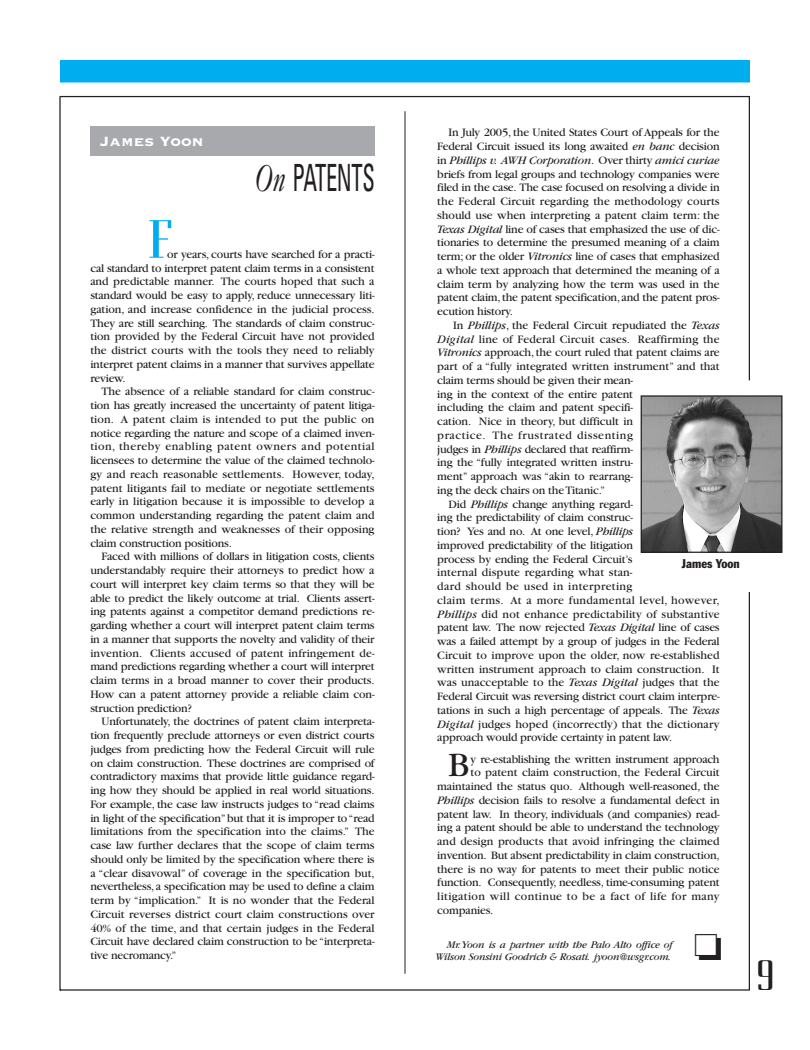
<style>
.page{position:relative;width:810px;height:1050px;background:#fff}
.page>*{position:absolute;margin:0;border:0;box-sizing:border-box;transform-origin:0 0}
.t1{font:500 53.75px "Eden";color:#00aeef}
.t2{font:500 42.5px "Eden";color:#231f20;scale:.95 1}
.t3{font:condensed 37.5px "Univers";letter-spacing:-.015em;color:#231f20;scale:.6 1}
.t4{font:35.75px "Garamond";color:#231f20}
.t5{font:17.5px "Copperplate Thirty Three BC";color:#fff}
.t6{font:condensed 12.5px "Franklin Gothic";color:#231f20}
.t7{font:11.88px/13.8px "Garamond";letter-spacing:-.015em;color:#231f20;text-align:justify}
.t8{font:11.88px "Garamond";letter-spacing:.005em;color:#231f20}
.t9{font:11.88px "Garamond";letter-spacing:.01em;color:#231f20}
.t10{font:11.88px "Garamond";letter-spacing:.03em;color:#231f20}
.t11{font:11.88px "Garamond";letter-spacing:.015em;color:#231f20}
.t12{font:11.88px "Garamond";letter-spacing:.025em;color:#231f20}
.t13{font:11.88px "Garamond";letter-spacing:.045em;color:#231f20}
.t14{font:italic 10.62px "Garamond";letter-spacing:-.015em;color:#231f20}
.s1{font-family:"Caslon Five Forty";font-style:italic;font-stretch:normal}
.s2{font-style:italic}
</style>
<div class="page">
<hr style="left:60px;top:96px;width:690px;height:1px;background:#231f20">
<div style="left:60px;top:60px;width:690px;height:22px;background:#00aeef"></div>
<hr style="left:405px;top:111px;width:1px;height:863px;background:#231f20">
<div style="left:90px;top:126px;width:285px;height:30px;background:#a7a9ac"></div>
<hr style="left:60px;top:989px;width:690px;height:2px;background:#231f20">
<hr style="left:59px;top:96px;width:2px;height:895px;background:#231f20">
<img style="left:643px;top:397px;width:137px;height:154px">
<div style="left:641px;top:395px;width:141px;height:158px;border:1px solid #231f20"></div>
<hr style="left:749px;top:96px;width:1px;height:284px;background:#231f20">
<hr style="left:749px;top:592px;width:1px;height:398px;background:#231f20">
<h3 class="t5" style="left:100px;top:129px;width:105px">James Yoon</h3>
<h3 class="t3" style="left:255px;top:164px;width:201px"><span class="s1">On</span> PATENTS</h3>
<h1 class="t1" style="left:149px;top:219px;width:26px">F</h1>
<p class="t7" style="left:90px;top:248px;width:286px;text-indent:77px">or years, courts have searched for a practi&shy;cal standard to interpret patent claim terms in a consistent and predictable manner. The courts hoped that such a standard would be easy to apply, reduce unnecessary liti&shy;gation, and increase confidence in the judicial process.<br>They are still searching. The standards of claim construc&shy;tion provided by the Federal Circuit have not provided the district courts with the tools they need to reliably interpret patent claims in a manner that survives appellate review.</p>
<p class="t7" style="left:90px;top:386px;width:286px;text-indent:11px">The absence of a reliable standard for claim construc&shy;tion has greatly increased the uncertainty of patent litiga&shy;tion. A patent claim is intended to put the public on notice regarding the nature and scope of a claimed inven&shy;tion, thereby enabling patent owners and potential licensees to determine the value of the claimed technolo&shy;gy and reach reasonable settlements. However, today, patent litigants fail to mediate or negotiate settlements early in litigation because it is impossible to develop a common understanding regarding the patent claim and the relative strength and weaknesses of their opposing claim construction positions.</p>
<p class="t7" style="left:90px;top:551px;width:286px;text-indent:11px">Faced with millions of dollars in litigation costs, clients understandably require their attorneys to predict how a court will interpret key claim terms so that they will be able to predict the likely outcome at trial. Clients assert&shy;ing patents against a competitor demand predictions re&shy;garding whether a court will interpret patent claim terms in a manner that supports the novelty and validity of their invention. Clients accused of patent infringement de&shy;mand predictions regarding whether a court will interpret claim terms in a broad manner to cover their products.<br>How can a patent attorney provide a reliable claim con&shy;struction prediction?</p>
<p class="t7" style="left:90px;top:716px;width:286px;text-indent:11px">Unfortunately, the doctrines of patent claim interpreta&shy;tion frequently preclude attorneys or even district courts judges from predicting how the Federal Circuit will rule on claim construction. These doctrines are comprised of contradictory maxims that provide little guidance regard&shy;ing how they should be applied in real world situations.<br>For example, the case law instructs judges to “read claims in light of the specification”but that it is improper to “read limitations from the specification into the claims.” The case law further declares that the scope of claim terms should only be limited by the specification where there is a “clear disavowal” of coverage in the specification but, nevertheless,a specification may be used to define a claim term by “implication.” It is no wonder that the Federal Circuit reverses district court claim constructions over 40% of the time, and that certain judges in the Federal Circuit have declared claim construction to be “interpreta&shy;tive necromancy.”</p>
<p class="t7" style="left:437px;top:127px;width:284px;text-indent:11px">In July 2005, the United States Court of Appeals for the Federal Circuit issued its long awaited <span class="s2">en banc</span> decision in <span class="s2">Phillips v. AWH Corporation</span>. Over thirty <span class="s2">amici curiae </span>briefs from legal groups and technology companies were filed in the case. The case focused on resolving a divide in the Federal Circuit regarding the methodology courts should use when interpreting a patent claim term: the <span class="s2">Texas Digital</span> line of cases that emphasized the use of dic&shy;tionaries to determine the presumed meaning of a claim term; or the older <span class="s2">Vitronics</span> line of cases that emphasized a whole text approach that determined the meaning of a claim term by analyzing how the term was used in the patent claim,the patent specification,and the patent pros&shy;ecution history.</p>
<p class="t7" style="left:453px;top:319px;width:268px">In <span class="s2">Phillips</span>, the Federal Circuit repudiated the <span class="s2">Texas</span></p>
<p class="t11" style="left:437px;top:335px;width:284px"><span class="s2">Digital</span> line of Federal Circuit cases. Reaffirming the</p>
<p class="t7" style="left:437px;top:347px;width:284px"><span class="s2">Vitronics</span> approach, the court ruled that patent claims are</p>
<p class="t7" style="left:437px;top:361px;width:284px">part of a “fully integrated written instrument” and that</p>
<p class="t7" style="left:437px;top:374px;width:197px">claim terms should be given their mean-</p>
<p class="t7" style="left:437px;top:388px;width:197px">ing in the context of the entire patent</p>
<p class="t7" style="left:437px;top:402px;width:197px">including the claim and patent specifi-</p>
<p class="t7" style="left:437px;top:416px;width:197px">cation. Nice in theory, but difficult in</p>
<p class="t13" style="left:437px;top:431px;width:197px">practice. The frustrated dissenting</p>
<p class="t7" style="left:437px;top:443px;width:197px">judges in <span class="s2">Phillips</span> declared that reaffirm-</p>
<p class="t7" style="left:437px;top:457px;width:197px">ing the “fully integrated written instru-</p>
<p class="t7" style="left:437px;top:471px;width:197px">ment” approach was “akin to rearrang-</p>
<p class="t7" style="left:437px;top:484px;width:169px">ing the deck chairs on the Titanic.”</p>
<p class="t7" style="left:449px;top:498px;width:186px">Did <span class="s2">Phillips</span> change anything regard-</p>
<p class="t7" style="left:437px;top:512px;width:197px">ing the predictability of claim construc-</p>
<p class="t7" style="left:437px;top:526px;width:197px">tion? Yes and no. At one level, <span class="s2">Phillips</span></p>
<p class="t7" style="left:437px;top:539px;width:197px">improved predictability of the litigation</p>
<p class="t7" style="left:437px;top:553px;width:197px">process by ending the Federal Circuit’s</p>
<p class="t9" style="left:437px;top:568px;width:197px">internal dispute regarding what stan-</p>
<p class="t10" style="left:437px;top:582px;width:197px">dard should be used in interpreting</p>
<p class="t12" style="left:437px;top:596px;width:284px">claim terms. At a more fundamental level, however,</p>
<p class="t9" style="left:437px;top:610px;width:284px"><span class="s2">Phillips</span> did not enhance predictability of substantive</p>
<p class="t7" style="left:437px;top:622px;width:284px">patent law. The now rejected <span class="s2">Texas Digital</span> line of cases</p>
<p class="t7" style="left:437px;top:636px;width:284px">was a failed attempt by a group of judges in the Federal</p>
<p class="t8" style="left:437px;top:651px;width:284px">Circuit to improve upon the older, now re-established</p>
<p class="t7" style="left:437px;top:663px;width:284px">written instrument approach to claim construction. It</p>
<p class="t7" style="left:437px;top:677px;width:284px">was unacceptable to the <span class="s2">Texas Digital</span> judges that the</p>
<p class="t7" style="left:437px;top:691px;width:284px">Federal Circuit was reversing district court claim interpre-</p>
<p class="t7" style="left:437px;top:704px;width:284px">tations in such a high percentage of appeals. The <span class="s2">Texas</span></p>
<p class="t8" style="left:437px;top:720px;width:284px"><span class="s2">Digital</span> judges hoped (incorrectly) that the dictionary</p>
<p class="t7" style="left:437px;top:732px;width:236px">approach would provide certainty in patent law.</p>
<h3 class="t4" style="left:449px;top:753px;width:22px">B</h3>
<p class="t7" style="left:471px;top:753px;width:251px">y re-establishing the written instrument approach</p>
<p class="t6" style="left:682px;top:559px;width:59px">James Yoon</p>
<p class="t7" style="left:471px;top:767px;width:251px">to patent claim construction, the Federal Circuit</p>
<p class="t7" style="left:437px;top:781px;width:284px">maintained the status quo. Although well-reasoned, the</p>
<p class="t7" style="left:437px;top:794px;width:284px"><span class="s2">Phillips</span> decision fails to resolve a fundamental defect in</p>
<p class="t7" style="left:437px;top:808px;width:284px">patent law. In theory, individuals (and companies) read-</p>
<p class="t7" style="left:437px;top:822px;width:284px">ing a patent should be able to understand the technology</p>
<p class="t8" style="left:437px;top:837px;width:284px">and design products that avoid infringing the claimed</p>
<p class="t7" style="left:437px;top:849px;width:284px">invention. But absent predictability in claim construction,</p>
<p class="t7" style="left:437px;top:863px;width:284px">there is no way for patents to meet their public notice</p>
<p class="t7" style="left:437px;top:877px;width:284px">function. Consequently, needless, time-consuming patent</p>
<p class="t10" style="left:437px;top:892px;width:284px">litigation will continue to be a fact of life for many</p>
<p class="t7" style="left:437px;top:904px;width:58px">companies.</p>
<p class="t14" style="left:447px;top:941px;width:228px">Mr.Yoon is a partner with the Palo Alto office of</p>
<p class="t14" style="left:436px;top:953px;width:237px">Wilson Sonsini Goodrich &amp; Rosati. jyoon@wsgr.com.</p>
<h2 class="t2" style="left:756px;top:960px;width:20px">9</h2>
</div>
